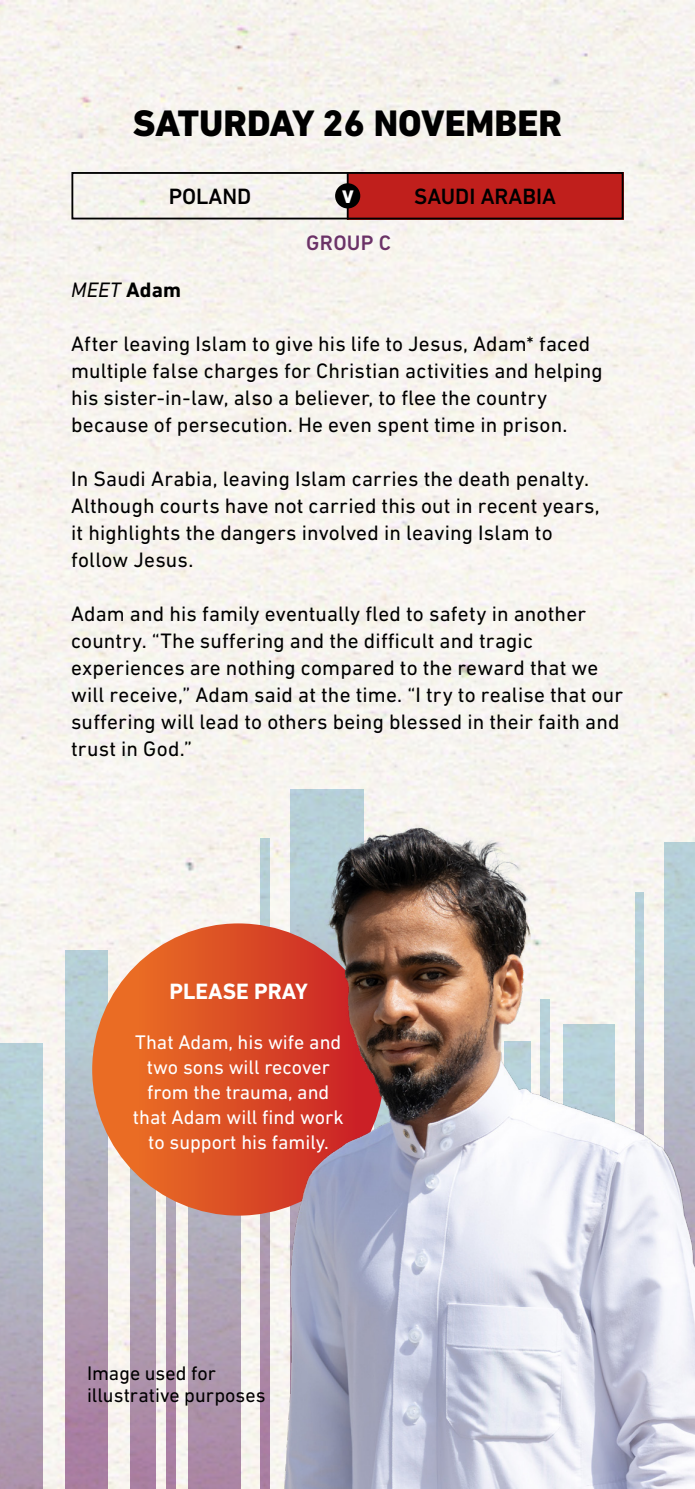
<style>
.page{position:relative;width:695px;height:1489px;background:#fff}
.page>*{position:absolute;margin:0;border:0;box-sizing:border-box;transform-origin:0 0}
.t1{font:800 37.5px "DIN Next LT Pro";color:#000}
.t2{font:500 22.5px "DIN Next LT Pro";color:#000}
.t3{font:700 22.5px "DIN Next LT Pro";color:#fff}
.t4{font:21.25px/27px "DIN Next LT Pro";letter-spacing:.01em;color:#000}
.t5{font:italic 21.25px "DIN Next LT Pro";color:#000}
.t6{font:500 21.25px "DIN Next LT Pro";letter-spacing:.015em;color:#6b3267}
.t7{font:20px/25px "DIN Next LT Pro";color:#fff;text-align:center}
.t8{font:20px/22.5px "DIN Next LT Pro";color:#000}
.t9{font:800 18.5px "DIN Next LT Pro";color:#fff}
.s1{font-weight:700;font-style:normal}
</style>
<div class="page">
<img style="left:0;top:0;width:694px;height:1488px">
<svg style="left:130px;top:1168px;width:26px;height:320px;background:#ad99af"></svg>
<div style="left:65px;top:950px;width:43px;height:538px;background:linear-gradient(to bottom,#b7d7da,#a8789b)"></div>
<div style="left:0;top:1043px;width:42px;height:445px;background:linear-gradient(to bottom,#b8d8de,#ac92a9)"></div>
<svg style="left:166px;top:1196px;width:9px;height:292px;background:#ac90a9"></svg>
<svg style="left:261px;top:838px;width:8px;height:650px;background:#ad9bb2"></svg>
<svg style="left:189px;top:1207px;width:51px;height:281px;background:#ad9aaf"></svg>
<div style="left:290px;top:789px;width:73px;height:699px;background:#b6cfd6"></div>
<svg style="left:92px;top:923px;width:292px;height:292px;background:#e05925"></svg>
<svg style="left:70px;top:171px;width:554px;height:49px"></svg>
<hr style="left:347px;top:172px;width:1px;height:47px;background:#000">
<div style="left:335px;top:183px;width:25px;height:25px;background:#000;border-radius:50%"></div>
<img style="left:271px;top:818px;width:423px;height:670px">
<h1 class="t1" style="left:133px;top:101px;width:430px">SATURDAY 26 NOVEMBER</h1>
<p class="t2" style="left:169px;top:183px;width:84px">POLAND</p>
<p class="t2" style="left:414px;top:183px;width:143px">SAUDI ARABIA</p>
<p class="t9" style="left:342px;top:185px;width:13px">V</p>
<p class="t6" style="left:306px;top:231px;width:86px">GROUP C</p>
<p class="t5" style="left:71px;top:278px;width:111px">MEET <span class="s1">Adam</span></p>
<p class="t4" style="left:71px;top:330px;width:533px">After leaving Islam to give his life to Jesus, Adam* faced multiple false charges for Christian activities and helping his sister-in-law, also a believer, to flee the country because of persecution. He even spent time in prison.</p>
<p class="t4" style="left:71px;top:465px;width:530px">In Saudi Arabia, leaving Islam carries the death penalty.<br>Although courts have not carried this out in recent years, it highlights the dangers involved in leaving Islam to follow Jesus.</p>
<p class="t4" style="left:71px;top:600px;width:553px">Adam and his family eventually fled to safety in another country. “The suffering and the difficult and tragic experiences are nothing compared to the reward that we will receive,” Adam said at the time. “I try to realise that our suffering will lead to others being blessed in their faith and trust in God.”</p>
<p class="t3" style="left:169px;top:978px;width:140px">PLEASE PRAY</p>
<p class="t7" style="left:133px;top:1029px;width:212px">That Adam, his wife and two sons will recover from the trauma, and that Adam will find work to support his family.</p>
<p class="t8" style="left:87px;top:1361px;width:180px">Image used for illustrative purposes</p>
</div>
